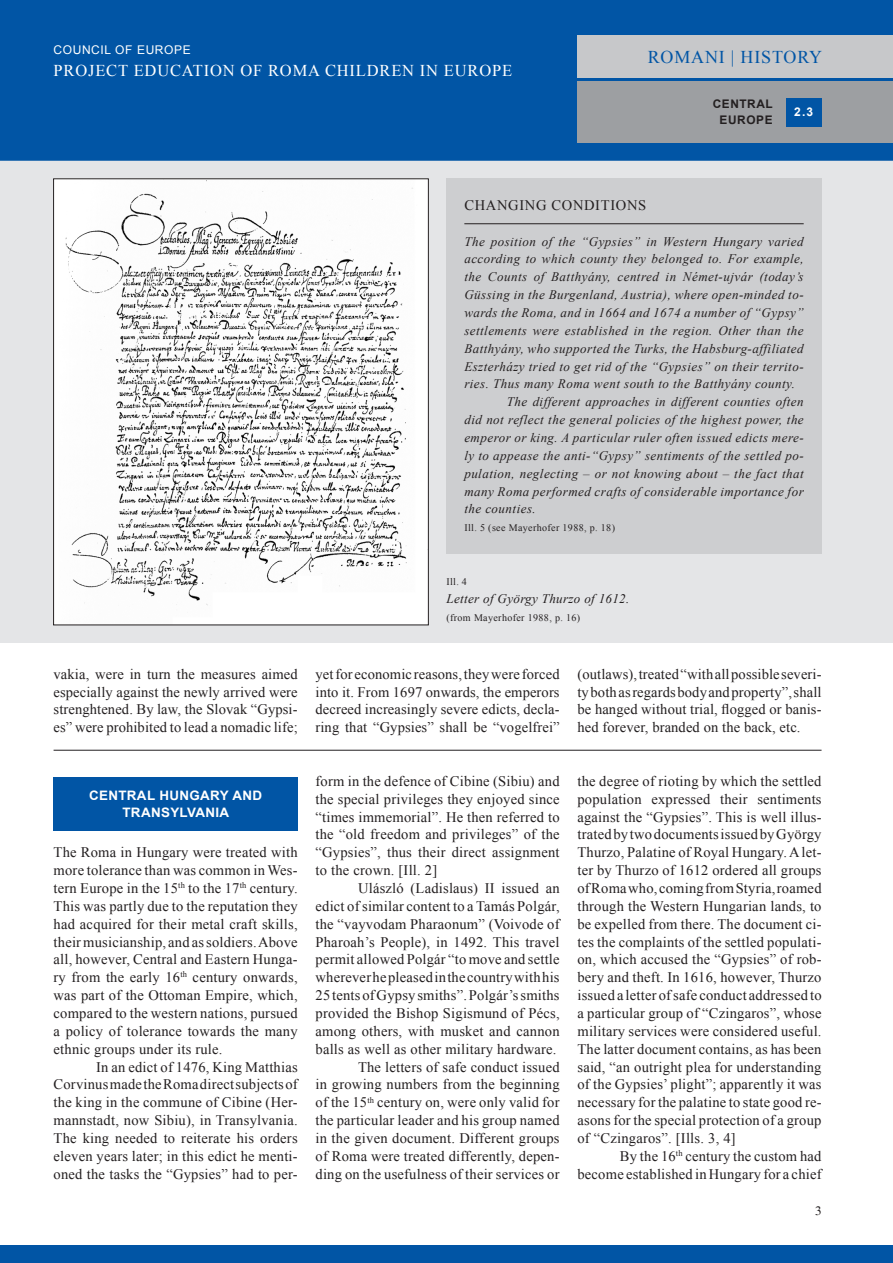
<style>
.page{position:relative;width:893px;height:1263px;background:#fff}
.page>*{position:absolute;margin:0;border:0;box-sizing:border-box;transform-origin:0 0}
.t1{font:18px "Times New Roman";letter-spacing:.045em;color:#0155a5}
.t2{font:16.5px "Times New Roman";letter-spacing:.05em;color:#fff}
.t3{font:14.55px/17.9px "Times New Roman";letter-spacing:.015em;color:#231f20;text-align:justify}
.t4{font:14.55px "Times New Roman";letter-spacing:.045em;color:#231f20}
.t5{font:italic 13.05px/17.9px "Times New Roman";letter-spacing:.035em;color:#231f20;text-align:justify}
.t6{font:700 13.05px/17.5px "Arial";letter-spacing:.025em;color:#fff;text-align:center}
.t7{font:13.05px "Times";color:#231f20}
.t8{font:12px "Arial";letter-spacing:.05em;color:#fff}
.t9{font:700 12px "Arial";color:#fff}
.t10{font:700 11.85px "Arial";letter-spacing:.05em;color:#231f20}
.t11{font:10.05px "Times New Roman";letter-spacing:.035em;color:#231f20}
</style>
<div class="page">
<div style="left:0;top:161px;width:893px;height:482px;background:#e4e5e7"></div>
<div style="left:0;top:1245px;width:893px;height:18px;background:#0155a5"></div>
<div style="left:0;top:0;width:893px;height:161px;background:#0155a5"></div>
<div style="left:54px;top:777px;width:244px;height:53px;background:#0155a5"></div>
<hr style="left:54px;top:750px;width:767px;height:1px;background:#231f20">
<img style="left:56px;top:181px;width:370px;height:442px">
<div style="left:446px;top:179px;width:375px;height:375px;background:#cdced0"></div>
<hr style="left:464px;top:223px;width:340px;height:1px;background:#231f20">
<div style="left:577px;top:81px;width:316px;height:62px;background:#9d9fa2"></div>
<div style="left:577px;top:36px;width:316px;height:42px;background:#c7c8ca"></div>
<div style="left:786px;top:98px;width:35px;height:28px;background:#0155a5"></div>
<p class="t8" style="left:54px;top:42px;width:139px">COUNCIL OF EUROPE</p>
<p class="t2" style="left:54px;top:59px;width:460px">PROJECT EDUCATION OF ROMA CHILDREN IN EUROPE</p>
<p class="t1" style="left:648px;top:45px;width:176px">ROMANI | HISTORY</p>
<p class="t10" style="left:713px;top:96px;width:62px">CENTRAL</p>
<p class="t10" style="left:720px;top:112px;width:55px">EUROPE</p>
<p class="t9" style="left:794px;top:104px;width:21px">2.3</p>
<p class="t4" style="left:464px;top:195px;width:183px">CHANGING CONDITIONS</p>
<p class="t5" style="left:464px;top:232px;width:341px">The position of the “Gypsies” in Western Hungary varied according to which county they belonged to. For example, the Counts of Batthyány, centred in Német-ujvár (today’s Güssing in the Burgenland, Austria), where open-minded to&shy;wards the Roma, and in 1664 and 1674 a number of “Gypsy” settlements were established in the region. Other than the Batthyány, who supported the Turks, the Habsburg-affiliated Eszterházy tried to get rid of the “Gypsies” on their territo&shy;ries. Thus many Roma went south to the Batthyány county.</p>
<p class="t5" style="left:464px;top:393px;width:341px;text-indent:43px">The different approaches in different counties often did not reflect the general policies of the highest power, the emperor or king. A particular ruler often issued edicts mere&shy;ly to appease the anti-“Gypsy” sentiments of the settled po&shy;pulation, neglecting – or not knowing about – the fact that many Roma performed crafts of considerable importance for the counties.</p>
<p class="t11" style="left:464px;top:521px;width:152px">Ill. 5 (see Mayerhofer 1988, p. 18)</p>
<p class="t11" style="left:446px;top:575px;width:22px">Ill. 4</p>
<p class="t5" style="left:446px;top:589px;width:184px">Letter of György Thurzo of 1612.</p>
<p class="t11" style="left:446px;top:610px;width:135px">(from Mayerhofer 1988, p. 16)</p>
<p class="t3" style="left:54px;top:665px;width:246px">vakia, were in turn the measures aimed especially against the newly arrived were strenghtened. By law, the Slovak “Gypsi&shy;es” were prohibited to lead a nomadic life;</p>
<p class="t3" style="left:315px;top:665px;width:246px">yet for economic reasons, they were forced into it. From 1697 onwards, the emperors decreed increasingly severe edicts, decla&shy;ring that “Gypsies” shall be “vogelfrei”</p>
<p class="t3" style="left:577px;top:665px;width:246px">(outlaws), treated “with all possible severi&shy;ty both as regards body and property”, shall be hanged without trial, flogged or banis&shy;hed forever, branded on the back, etc.</p>
<p class="t6" style="left:89px;top:787px;width:175px">CENTRAL HUNGARY AND<br>TRANSYLVANIA</p>
<p class="t3" style="left:54px;top:843px;width:246px">The Roma in Hungary were treated with more tolerance than was common in Wes&shy;tern Europe in the 15<sup>th</sup> to the 17<sup>th</sup> century.<br>This was partly due to the reputation they had acquired for their metal craft skills, their musicianship, and as soldiers. Above all, however, Central and Eastern Hunga&shy;ry from the early 16<sup>th</sup> century onwards, was part of the Ottoman Empire, which, compared to the western nations, pursued a policy of tolerance towards the many ethnic groups under its rule.</p>
<p class="t3" style="left:54px;top:1057px;width:246px;text-indent:43px">In an edict of 1476, King Matthias Corvinus made the Roma direct subjects of the king in the commune of Cibine (Her&shy;mannstadt, now Sibiu), in Transylvania.<br>The king needed to reiterate his orders eleven years later; in this edict he menti&shy;oned the tasks the “Gypsies” had to per-</p>
<p class="t3" style="left:315px;top:772px;width:246px">form in the defence of Cibine (Sibiu) and the special privileges they enjoyed since “times immemorial”. He then referred to the “old freedom and privileges” of the “Gypsies”, thus their direct assignment to the crown. [Ill. 2]</p>
<p class="t3" style="left:315px;top:879px;width:246px;text-indent:43px">Ulászló (Ladislaus) II issued an edict of similar content to a Tamás Polgár, the “vayvodam Pharaonum” (Voivode of Pharoah’s People), in 1492. This travel permit allowed Polgár “to move and settle wherever he pleased in the country with his 25 tents of Gypsy smiths”. Polgár’s smiths provided the Bishop Sigismund of Pécs, among others, with musket and cannon balls as well as other military hardware.</p>
<p class="t3" style="left:315px;top:1057px;width:246px;text-indent:43px">The letters of safe conduct issued in growing numbers from the beginning of the 15<sup>th</sup> century on, were only valid for the particular leader and his group named in the given document. Different groups of Roma were treated differently, depen&shy;ding on the usefulness of their services or</p>
<p class="t3" style="left:577px;top:772px;width:246px">the degree of rioting by which the settled population expressed their sentiments against the “Gypsies”. This is well illus&shy;trated by two documents issued by György Thurzo, Palatine of Royal Hungary. A let&shy;ter by Thurzo of 1612 ordered all groups of Roma who, coming from Styria, roamed through the Western Hungarian lands, to be expelled from there. The document ci&shy;tes the complaints of the settled populati&shy;on, which accused the “Gypsies” of rob&shy;bery and theft. In 1616, however, Thurzo issued a letter of safe conduct addressed to a particular group of “Czingaros”, whose military services were considered useful.<br>The latter document contains, as has been said, “an outright plea for understanding of the Gypsies’ plight”; apparently it was necessary for the palatine to state good re&shy;asons for the special protection of a group of “Czingaros”. [Ills. 3, 4]</p>
<p class="t3" style="left:577px;top:1147px;width:246px;text-align:right">By the 16<sup>th</sup> century the custom had become established in Hungary for a chief</p>
<p class="t7" style="left:815px;top:1203px;width:8px">3</p>
</div>
